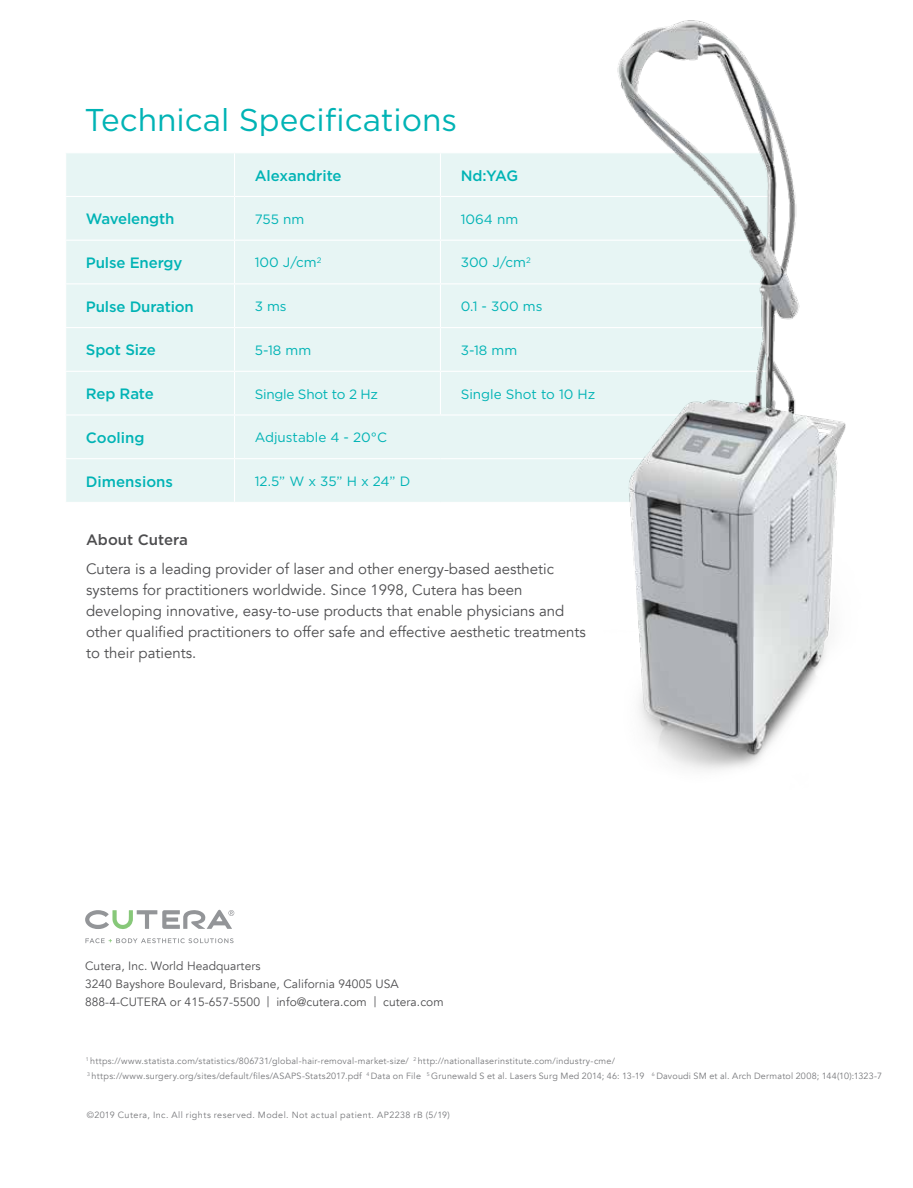
<style>
.page{position:relative;width:913px;height:1188px;background:#fff}
.page>*{position:absolute;margin:0;border:0;box-sizing:border-box;transform-origin:0 0}
.t1{font:31.5px "Gotham";color:#00b3b5}
.t2{font:15px/21px "Avenir";color:#4d4d4f}
.t3{font:500 15px "Gotham";letter-spacing:-.01em;color:#00b3b5}
.t4{font:500 15px "Gotham";color:#4d4d4f}
.t5{font:13.5px "Gotham";color:#00b3b5}
.t6{font:13.5px "Gotham";letter-spacing:-.02em;color:#00b3b5}
.t7{font:12px/18px "Avenir";letter-spacing:.005em;color:#4d4d4f}
.t8{font:9px/15px "Avenir";letter-spacing:.025em;color:#77787b}
.t9{font:9px "Avenir";letter-spacing:.05em;color:#77787b}
.s1{font-size:14.4px}
</style>
<div class="page">
<div style="left:66px;top:153px;width:516px;height:349px;background:#e7f5f4"></div>
<hr style="left:234px;top:153px;width:1px;height:43px;background:#fff">
<hr style="left:440px;top:153px;width:1px;height:43px;background:#fff">
<hr style="left:65px;top:196px;width:169px;height:1px;background:#fff">
<hr style="left:234px;top:196px;width:206px;height:1px;background:#fff">
<hr style="left:234px;top:197px;width:1px;height:43px;background:#fff">
<hr style="left:440px;top:196px;width:333px;height:1px;background:#fff">
<hr style="left:440px;top:197px;width:1px;height:43px;background:#fff">
<hr style="left:65px;top:240px;width:169px;height:1px;background:#fff">
<hr style="left:234px;top:240px;width:206px;height:1px;background:#fff">
<hr style="left:234px;top:241px;width:1px;height:42px;background:#fff">
<hr style="left:440px;top:240px;width:333px;height:1px;background:#fff">
<hr style="left:440px;top:241px;width:1px;height:42px;background:#fff">
<hr style="left:65px;top:283px;width:169px;height:1px;background:#fff">
<hr style="left:234px;top:283px;width:206px;height:1px;background:#fff">
<hr style="left:234px;top:284px;width:1px;height:43px;background:#fff">
<hr style="left:440px;top:283px;width:333px;height:1px;background:#fff">
<hr style="left:440px;top:284px;width:1px;height:43px;background:#fff">
<hr style="left:65px;top:327px;width:169px;height:1px;background:#fff">
<hr style="left:234px;top:327px;width:206px;height:1px;background:#fff">
<hr style="left:234px;top:328px;width:1px;height:43px;background:#fff">
<hr style="left:440px;top:327px;width:333px;height:1px;background:#fff">
<hr style="left:440px;top:328px;width:1px;height:43px;background:#fff">
<hr style="left:65px;top:371px;width:169px;height:1px;background:#fff">
<hr style="left:234px;top:371px;width:206px;height:1px;background:#fff">
<hr style="left:234px;top:372px;width:1px;height:42px;background:#fff">
<hr style="left:440px;top:371px;width:333px;height:1px;background:#fff">
<hr style="left:440px;top:372px;width:1px;height:42px;background:#fff">
<hr style="left:65px;top:414px;width:169px;height:2px;background:#fff">
<hr style="left:234px;top:414px;width:206px;height:2px;background:#fff">
<hr style="left:234px;top:416px;width:1px;height:42px;background:#fff">
<hr style="left:440px;top:414px;width:333px;height:2px;background:#fff">
<hr style="left:65px;top:458px;width:169px;height:1px;background:#fff">
<hr style="left:234px;top:458px;width:206px;height:1px;background:#fff">
<hr style="left:234px;top:459px;width:1px;height:43px;background:#fff">
<hr style="left:440px;top:458px;width:333px;height:1px;background:#fff">
<img style="left:582px;top:20px;width:264px;height:750px">
<svg style="left:85px;top:938px;width:148px;height:5px"></svg>
<svg style="left:85px;top:909px;width:149px;height:20px"></svg>
<h1 class="t1" style="left:85px;top:100px;width:374px">Technical Specifications</h1>
<h2 class="t3" style="left:255px;top:165px;width:88px">Alexandrite</h2>
<h2 class="t3" style="left:461px;top:165px;width:59px">Nd:YAG</h2>
<h2 class="t3" style="left:86px;top:209px;width:90px">Wavelength</h2>
<h3 class="t5" style="left:255px;top:210px;width:51px">755 nm</h3>
<h3 class="t5" style="left:461px;top:210px;width:59px">1064 nm</h3>
<h2 class="t3" style="left:86px;top:253px;width:98px">Pulse Energy</h2>
<h3 class="t5" style="left:255px;top:254px;width:68px">100 J/cm<sup>2</sup></h3>
<h3 class="t5" style="left:461px;top:254px;width:72px">300 J/cm<sup>2</sup></h3>
<h2 class="t3" style="left:86px;top:297px;width:109px">Pulse Duration</h2>
<h3 class="t5" style="left:255px;top:298px;width:33px">3 ms</h3>
<h3 class="t5" style="left:461px;top:298px;width:83px">0.1 - 300 ms</h3>
<h2 class="t3" style="left:86px;top:340px;width:72px">Spot Size</h2>
<h3 class="t5" style="left:255px;top:341px;width:58px">5-18 mm</h3>
<h3 class="t5" style="left:461px;top:341px;width:58px">3-18 mm</h3>
<h2 class="t3" style="left:86px;top:384px;width:69px">Rep Rate</h2>
<h3 class="t6" style="left:255px;top:385px;width:125px">Single Shot to 2 Hz</h3>
<h3 class="t5" style="left:461px;top:385px;width:136px">Single Shot to 10 Hz</h3>
<h2 class="t3" style="left:86px;top:428px;width:60px">Cooling</h2>
<h3 class="t5" style="left:255px;top:429px;width:134px">Adjustable 4 - 20°C</h3>
<h2 class="t3" style="left:86px;top:471px;width:89px">Dimensions</h2>
<h3 class="t5" style="left:255px;top:473px;width:157px">12.5” W x 35” H x 24” D</h3>
<h2 class="t4" style="left:86px;top:530px;width:103px">About Cutera</h2>
<p class="t2" style="left:86px;top:559px;width:501px">Cutera is a leading provider of laser and other energy-based aesthetic systems for practitioners worldwide. Since 1998, Cutera has been developing innovative, easy-to-use products that enable physicians and other qualified practitioners to offer safe and effective aesthetic treatments to their patients.</p>
<h3 class="t7" style="left:85px;top:957px;width:360px">Cutera, Inc. World Headquarters<br>3240 Bayshore Boulevard, Brisbane, California 94005 USA<br>888-4-CUTERA or 415-657-5500 <span class="s1">|</span> info@cutera.com <span class="s1">|</span> cutera.com</h3>
<p class="t8" style="left:86px;top:1053px;width:797px"><sup>1</sup> https://www.statista.com/statistics/806731/global-hair-removal-market-size/ <sup>2</sup> http://nationallaserinstitute.com/industry-cme/<br><sup>3</sup> https://www.surgery.org/sites/default/files/ASAPS-Stats2017.pdf <sup>4</sup> Data on File <sup>5</sup> Grunewald S et al. Lasers Surg Med 2014; 46: 13-19 <sup>6</sup> Davoudi SM et al. Arch Dermatol 2008; 144(10):1323-7</p>
<p class="t9" style="left:87px;top:1109px;width:364px">©2019 Cutera, Inc. All rights reserved. Model. Not actual patient. AP2238 rB (5/19)</p>
</div>
